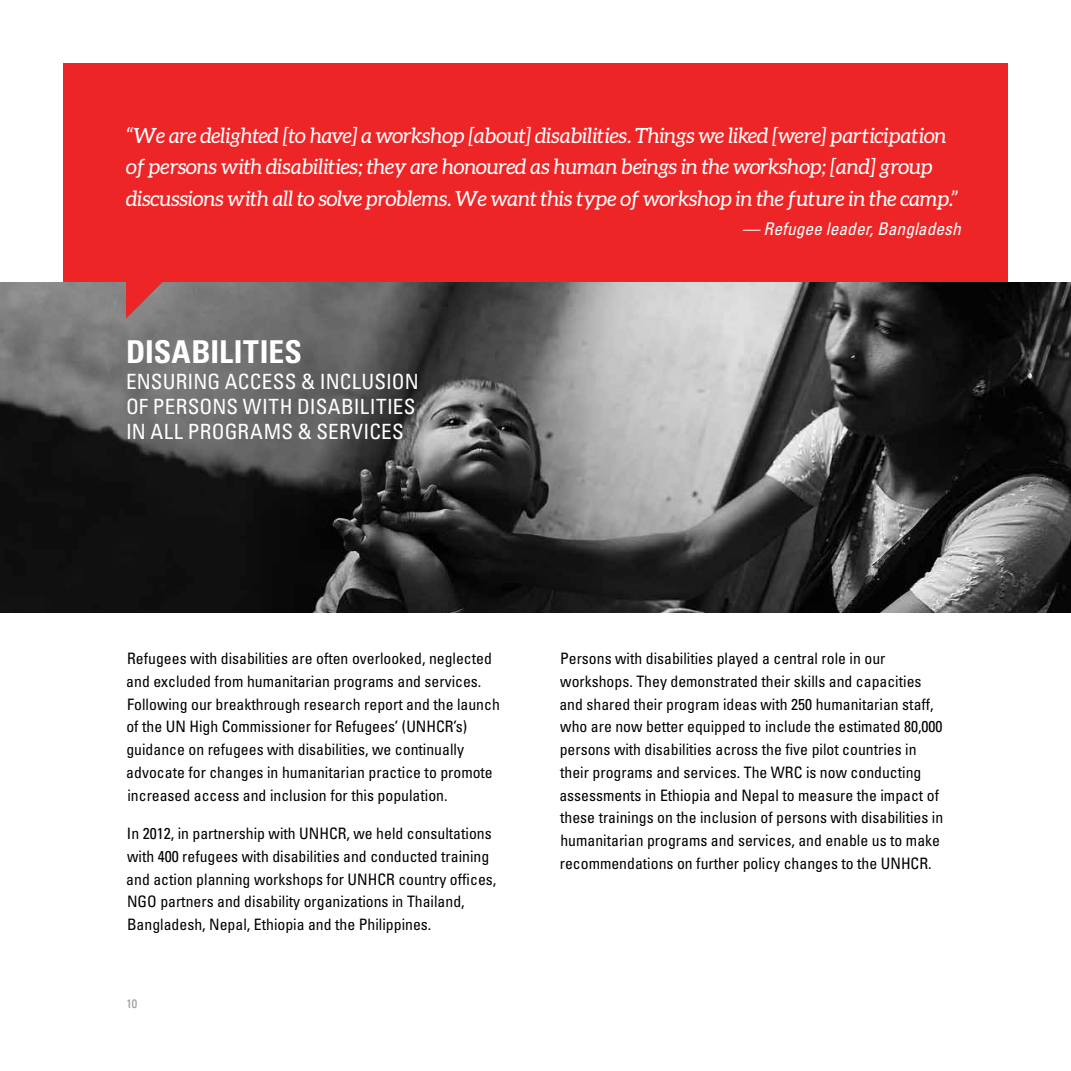
<style>
.page{position:relative;width:1071px;height:1071px;background:#fff}
.page>*{position:absolute;margin:0;border:0;box-sizing:border-box;transform-origin:0 0}
.t1{font:700 condensed 31.5px "Univers";letter-spacing:.01em;color:#fff}
.t2{font:italic 21px/31.5px "Aleo";letter-spacing:-.015em;color:#fff}
.t3{font:condensed 21px/25.2px "Univers";letter-spacing:.01em;color:#fff}
.t4{font:italic condensed 17.5px "Univers";color:#fff}
.t5{font:condensed 15.75px/22.8px "Univers";color:#000}
.t6{font:condensed 12.25px "Univers";color:#939598}
</style>
<div class="page">
<div style="left:63px;top:63px;width:945px;height:219px;background:#ee2527"></div>
<img style="left:0;top:282px;width:1071px;height:331px">
<svg style="left:126px;top:282px;width:70px;height:37px;background:#9c6869"></svg>
<p class="t2" style="left:126px;top:119px;width:834px">“We are delighted [to have] a workshop [about] disabilities. Things we liked [were] participation of persons with disabilities; they are honoured as human beings in the workshop; [and] group discussions with all to solve problems. We want this type of workshop in the future in the camp.”</p>
<p class="t4" style="left:742px;top:217px;width:220px">— Refugee leader, Bangladesh</p>
<h1 class="t1" style="left:126px;top:333px;width:178px">DISABILITIES</h1>
<h2 class="t3" style="left:126px;top:368px;width:294px">ENSURING ACCESS &amp; INCLUSION<br>OF PERSONS WITH DISABILITIES<br>IN ALL PROGRAMS &amp; SERVICES</h2>
<p class="t5" style="left:126px;top:647px;width:375px">Refugees with disabilities are often overlooked, neglected and excluded from humanitarian programs and services.<br>Following our breakthrough research report and the launch of the UN High Commissioner for Refugees’ (UNHCR’s) guidance on refugees with disabilities, we continually advocate for changes in humanitarian practice to promote increased access and inclusion for this population.</p>
<p class="t5" style="left:126px;top:822px;width:372px">In 2012, in partnership with UNHCR, we held consultations with 400 refugees with disabilities and conducted training and action planning workshops for UNHCR country offices, NGO partners and disability organizations in Thailand, Bangladesh, Nepal, Ethiopia and the Philippines.</p>
<p class="t6" style="left:126px;top:996px;width:12px">10</p>
<p class="t5" style="left:559px;top:647px;width:385px">Persons with disabilities played a central role in our workshops. They demonstrated their skills and capacities and shared their program ideas with 250 humanitarian staff, who are now better equipped to include the estimated 80,000 persons with disabilities across the five pilot countries in their programs and services. The WRC is now conducting assessments in Ethiopia and Nepal to measure the impact of these trainings on the inclusion of persons with disabilities in humanitarian programs and services, and enable us to make recommendations on further policy changes to the UNHCR.</p>
</div>
